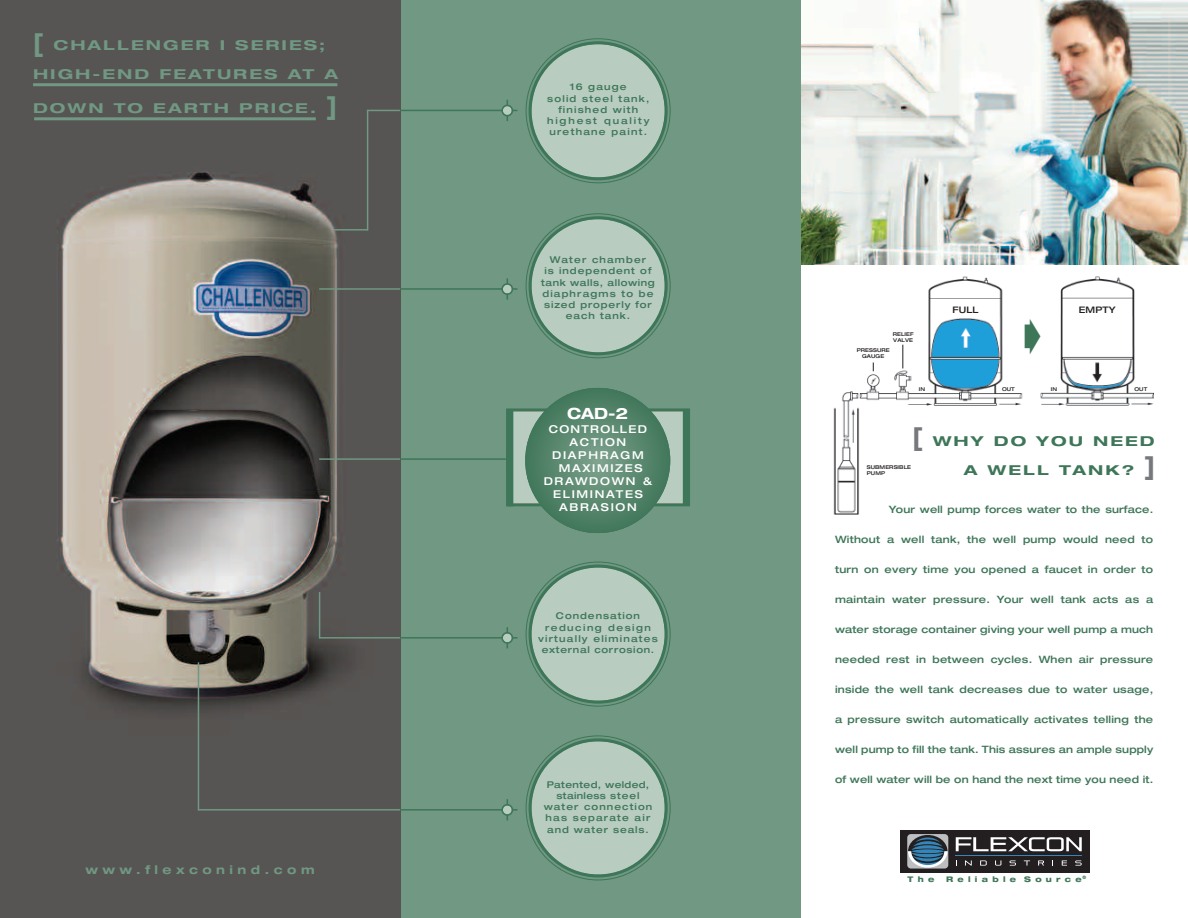
<style>
.page{position:relative;width:1188px;height:918px;background:#fff}
.page>*{position:absolute;margin:0;border:0;box-sizing:border-box;transform-origin:0 0}
.t1{font:700 expanded 15.45px "Helvetica Neue";color:#fff}
.t2{font:700 expanded 13.65px/28.5px "Helvetica Neue";letter-spacing:.125em;color:#709882;scale:1.2 1}
.t3{font:700 expanded 13.65px/28.5px "Helvetica Neue";letter-spacing:.125em;color:#3e7659;text-align:right;scale:1.2 1}
.t4{font:700 expanded 12px "Helvetica Neue";letter-spacing:.37em;color:#709882}
.t5{font:500 expanded 10.8px/13px "Helvetica Neue";letter-spacing:.155em;color:#fff;text-align:center}
.t6{font:500 expanded 10.2px "Helvetica Neue";letter-spacing:.025em;color:#3e7659}
.t7{font:500 expanded 9.3px/11.2px "Helvetica Neue";letter-spacing:.115em;color:#3e7659;text-align:center}
.t8{font:500 expanded 9.3px/11.2px "Helvetica Neue";letter-spacing:.095em;color:#3e7659;text-align:center}
.t9{font:500 expanded 9px "Helvetica Neue";letter-spacing:.015em;color:#231f20}
.t10{font:800 expanded 7.8px "Helvetica Neue";letter-spacing:.555em;color:#3e7659}
.t11{font:500 expanded 5.25px/6px "Helvetica Neue";letter-spacing:.015em;color:#231f20}
.s1{font-size:26.25px}
.s2{font-size:26.25px;color:#76787b}
</style>
<div class="page">
<img style="left:801px;top:0;width:387px;height:265px">
<div style="left:400px;top:0;width:401px;height:918px;background:#709882"></div>
<img style="left:0;top:0;width:401px;height:918px">
<hr style="left:400px;top:110px;width:117px;height:1px;background:#3e7659">
<hr style="left:368px;top:110px;width:32px;height:1px;background:#709882">
<hr style="left:367px;top:110px;width:1px;height:121px;background:#709882">
<hr style="left:319px;top:592px;width:1px;height:46px;background:#709882">
<svg style="left:501px;top:100px;width:12px;height:21px"></svg>
<svg style="left:525px;top:735px;width:146px;height:146px"></svg>
<hr style="left:400px;top:637px;width:117px;height:2px;background:#3e7659">
<hr style="left:319px;top:637px;width:81px;height:2px;background:#709882">
<svg style="left:501px;top:627px;width:12px;height:21px"></svg>
<svg style="left:525px;top:213px;width:146px;height:146px"></svg>
<hr style="left:400px;top:809px;width:117px;height:2px;background:#3e7659">
<hr style="left:199px;top:809px;width:201px;height:2px;background:#709882">
<hr style="left:198px;top:662px;width:1px;height:149px;background:#709882">
<svg style="left:501px;top:799px;width:12px;height:21px"></svg>
<svg style="left:525px;top:38px;width:146px;height:146px"></svg>
<hr style="left:400px;top:288px;width:117px;height:2px;background:#3e7659">
<hr style="left:319px;top:288px;width:81px;height:2px;background:#709882">
<svg style="left:501px;top:278px;width:12px;height:22px"></svg>
<svg style="left:525px;top:561px;width:146px;height:146px"></svg>
<hr style="left:400px;top:458px;width:110px;height:2px;background:#3e7659">
<hr style="left:319px;top:458px;width:81px;height:2px;background:#709882">
<hr style="left:33px;top:83px;width:304px;height:3px;background:#709882">
<svg style="left:506px;top:388px;width:184px;height:145px"></svg>
<div style="left:507px;top:409px;width:6px;height:97px;background:#3e7659"></div>
<div style="left:683px;top:409px;width:6px;height:96px;background:#3e7659"></div>
<hr style="left:34px;top:117px;width:282px;height:3px;background:#709882">
<img style="left:833px;top:276px;width:321px;height:239px">
<svg style="left:903px;top:345px;width:1px;height:23px"></svg>
<hr style="left:334px;top:229px;width:34px;height:2px;background:#709882">
<svg style="left:525px;top:388px;width:145px;height:145px"></svg>
<div style="left:900px;top:830px;width:189px;height:42px;background:#231f20"></div>
<svg style="left:965px;top:860px;width:7px;height:6px"></svg>
<svg style="left:980px;top:860px;width:7px;height:6px"></svg>
<svg style="left:995px;top:860px;width:6px;height:6px"></svg>
<svg style="left:1010px;top:860px;width:6px;height:6px"></svg>
<svg style="left:1024px;top:860px;width:6px;height:6px"></svg>
<svg style="left:1038px;top:860px;width:6px;height:6px"></svg>
<svg style="left:1062px;top:860px;width:5px;height:6px"></svg>
<svg style="left:1075px;top:860px;width:7px;height:6px"></svg>
<svg style="left:956px;top:837px;width:126px;height:14px"></svg>
<hr style="left:955px;top:855px;width:127px;height:1px;background:#3585b8">
<svg style="left:907px;top:834px;width:41px;height:35px"></svg>
<svg style="left:908px;top:835px;width:39px;height:33px"></svg>
<svg style="left:1025px;top:319px;width:16px;height:35px"></svg>
<h2 class="t2" style="left:33px;top:32px;width:256px"><span class="s1">[</span> CHALLENGER I SERIES;<br>HIGH-END FEATURES AT A</h2>
<h2 class="t2" style="left:33px;top:95px;width:255px">DOWN TO EARTH PRICE. <span class="s1">]</span></h2>
<p class="t4" style="left:85px;top:866px;width:231px">www.flexconind.com</p>
<p class="t7" style="left:547px;top:82px;width:104px">16 gauge<br>solid steel tank, finished with highest quality urethane paint.</p>
<p class="t7" style="left:541px;top:255px;width:115px">Water chamber<br>is independent of tank walls, allowing diaphragms to be sized properly for each tank.</p>
<h1 class="t1" style="left:567px;top:408px;width:63px">CAD-2</h1>
<p class="t5" style="left:544px;top:424px;width:110px">CONTROLLED<br>ACTION<br>DIAPHRAGM<br>MAXIMIZES<br>DRAWDOWN &amp;<br>ELIMINATES<br>ABRASION</p>
<p class="t7" style="left:538px;top:611px;width:121px">Condensation reducing design virtually eliminates external corrosion.</p>
<p class="t8" style="left:544px;top:780px;width:110px">Patented, welded, stainless steel water connection has separate air and water seals.</p>
<p class="t11" style="left:893px;top:331px;width:23px">RELIEF<br>VALVE</p>
<p class="t11" style="left:857px;top:348px;width:35px;text-align:center">PRESSURE<br>GAUGE</p>
<p class="t9" style="left:952px;top:307px;width:28px">FULL</p>
<p class="t9" style="left:1079px;top:307px;width:38px">EMPTY</p>
<p class="t11" style="left:919px;top:386px;width:8px">IN</p>
<p class="t11" style="left:1002px;top:386px;width:14px">OUT</p>
<p class="t11" style="left:1051px;top:386px;width:8px">IN</p>
<p class="t11" style="left:1134px;top:386px;width:14px">OUT</p>
<h2 class="t3" style="left:912px;top:428px;width:204px"><span class="s2">[</span> WHY DO YOU NEED<br>A WELL TANK? <span class="s2">]</span></h2>
<p class="t6" style="left:889px;top:506px;width:266px">Your well pump forces water to the surface.</p>
<p class="t6" style="left:835px;top:536px;width:320px">Without a well tank, the well pump would need to</p>
<p class="t6" style="left:835px;top:566px;width:320px">turn on every time you opened a faucet in order to</p>
<p class="t6" style="left:835px;top:596px;width:320px">maintain water pressure. Your well tank acts as a</p>
<p class="t6" style="left:835px;top:626px;width:320px">water storage container giving your well pump a much</p>
<p class="t6" style="left:835px;top:656px;width:320px">needed rest in between cycles. When air pressure</p>
<p class="t6" style="left:835px;top:686px;width:320px">inside the well tank decreases due to water usage,</p>
<p class="t6" style="left:835px;top:716px;width:320px">a pressure switch automatically activates telling the</p>
<p class="t6" style="left:835px;top:746px;width:320px">well pump to fill the tank. This assures an ample supply</p>
<p class="t6" style="left:835px;top:776px;width:320px">of well water will be on hand the next time you need it.</p>
<p class="t11" style="left:867px;top:464px;width:46px">SUBMERSIBLE<br>PUMP</p>
<p class="t10" style="left:908px;top:876px;width:28px">The</p>
<p class="t10" style="left:946px;top:876px;width:142px">Reliable Source<sup>®</sup></p>
</div>
